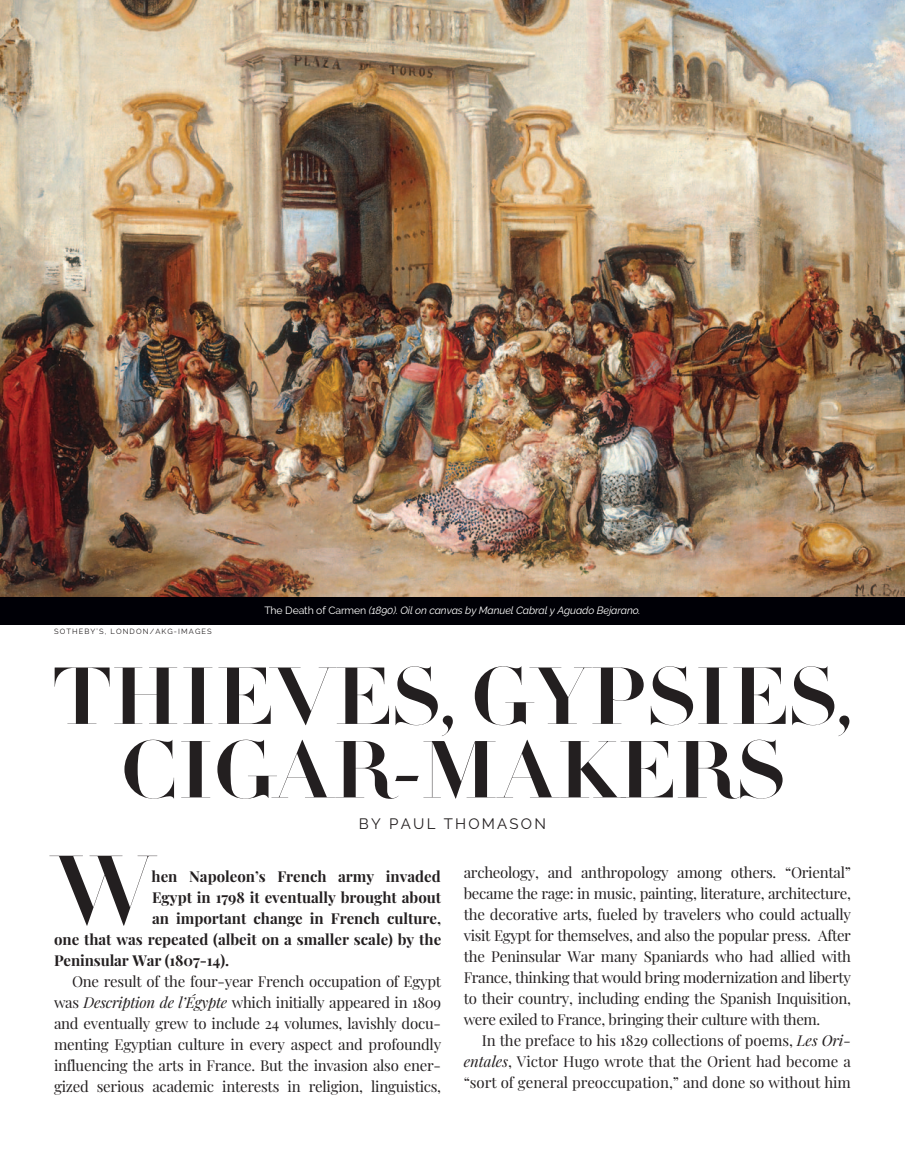
<style>
.page{position:relative;width:905px;height:1175px;background:#fff}
.page>*{position:absolute;margin:0;border:0;box-sizing:border-box;transform-origin:0 0}
.t1{font:700 96.45px "HTF Didot B96";color:#231f20}
.t2{font:700 79.5px/73.5px "HTF Didot B96";letter-spacing:-.005em;color:#231f20;text-align:center;scale:1.1 1}
.t3{font:15px/21px "Playfair Display";letter-spacing:-.02em;color:#231f20;text-align:justify}
.t4{font:700 15px "Playfair Display";color:#231f20}
.t5{font:15px "Raleway";letter-spacing:.145em;color:#231f20}
.t6{font:italic 10.5px "Raleway";letter-spacing:-.01em;color:#fff}
.t7{font:7.5px "Raleway";letter-spacing:.145em;color:#231f20}
.s1{font-style:normal}
.s2{font-style:italic}
</style>
<div class="page">
<img style="left:0;top:0;width:904px;height:597px">
<div style="left:0;top:597px;width:904px;height:27px;background:#000006"></div>
<p class="t7" style="left:54px;top:629px;width:159px">SOTHEBY’S, LONDON/AKG-IMAGES</p>
<p class="t6" style="left:264px;top:607px;width:378px"><span class="s1">The Death of Carmen</span> (1890). Oil on canvas by Manuel Cabral y Aguado Bejarano.</p>
<p class="t2" style="left:53px;top:666px;width:728px">THIEVES, GYPSIES,<br>CIGAR-MAKERS</p>
<p class="t5" style="left:359px;top:818px;width:188px">BY PAUL THOMASON</p>
<p class="t3" style="left:464px;top:863px;width:388px">archeology, and anthropology among others. “Oriental” became the rage: in music, painting, literature, architecture, the decorative arts, fueled by travelers who could actually visit Egypt for themselves, and also the popular press. After the Peninsular War many Spaniards who had allied with France, thinking that would bring modernization and liberty to their country, including ending the Spanish Inquisition, were exiled to France, bringing their culture with them.</p>
<p class="t3" style="left:464px;top:1031px;width:389px;text-indent:18px">In the preface to his 1829 collections of poems, <span class="s2">Les Ori&shy;entales</span>, Victor Hugo wrote that the Orient had become a “sort of general preoccupation,” and done so without him</p>
<p class="t1" style="left:54px;top:854px;width:100px">W</p>
<p class="t4" style="left:152px;top:870px;width:290px">hen Napoleon’s French army invaded</p>
<p class="t4" style="left:152px;top:891px;width:290px">Egypt in 1798 it eventually brought about</p>
<p class="t4" style="left:152px;top:912px;width:290px">an important change in French culture,</p>
<p class="t4" style="left:54px;top:933px;width:388px">one that was repeated (albeit on a smaller scale) by the</p>
<p class="t4" style="left:54px;top:954px;width:177px">Peninsular War (1807-14).</p>
<p class="t3" style="left:54px;top:972px;width:389px;text-indent:18px">One result of the four-year French occupation of Egypt was <span class="s2">Description de l’Égypte</span> which initially appeared in 1809 and eventually grew to include 24 volumes, lavishly docu&shy;menting Egyptian culture in every aspect and profoundly influencing the arts in France. But the invasion also ener&shy;gized serious academic interests in religion, linguistics,</p>
</div>
